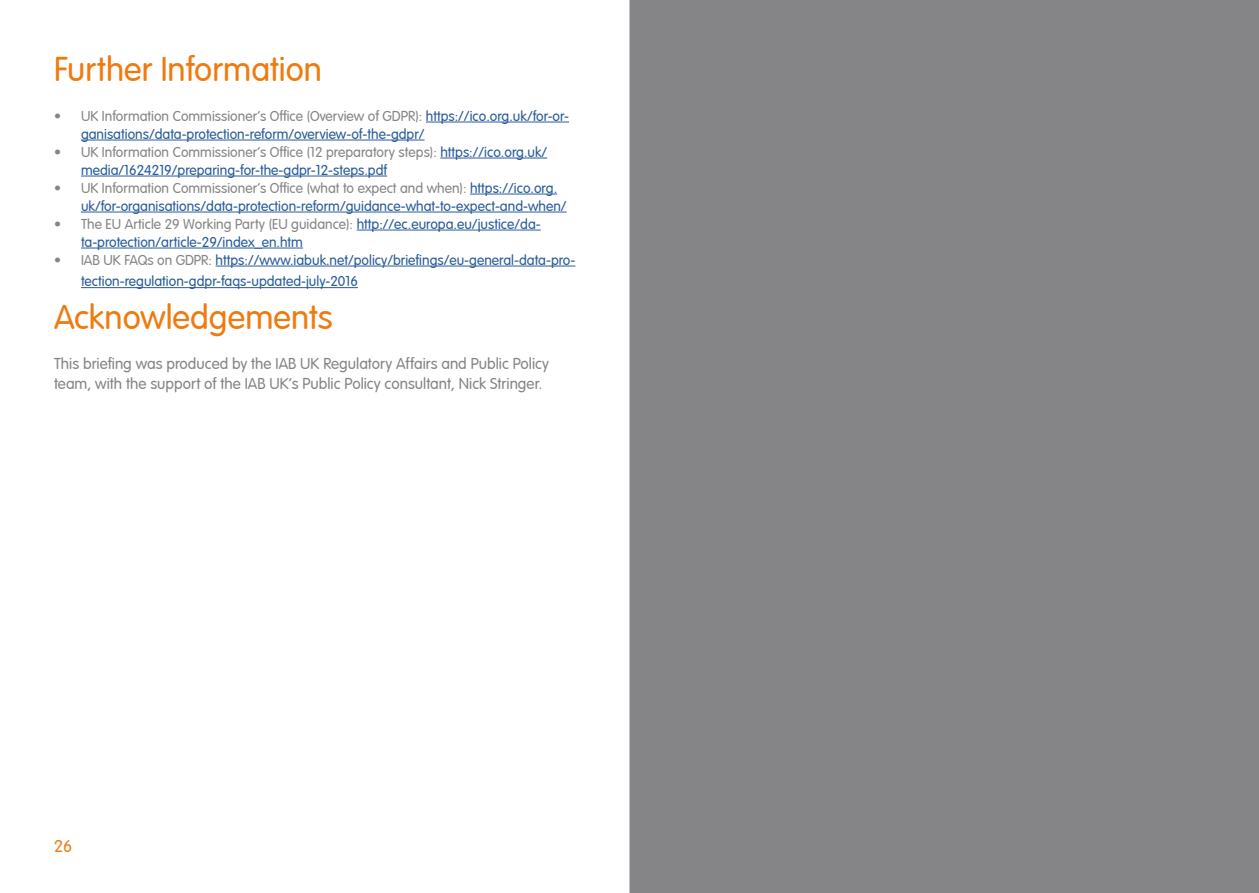
<style>
.page{position:relative;width:1259px;height:893px;background:#fff}
.page>*{position:absolute;margin:0;border:0;box-sizing:border-box;transform-origin:0 0}
.t1{font:300 36px "VAG Rundschrift D";color:#ef7b10}
.t2{font:300 18px "VAG Rundschrift D";color:#ef7b10}
.t3{font:300 16.5px/19.8px "VAG Rundschrift D";color:#858486}
.t4{font:300 15px/18px "VAG Rundschrift D";color:#275b9b}
.s1{color:#858486}
</style>
<div class="page">
<hr style="left:426px;top:122px;width:143px;height:1px;background:#275b9b">
<hr style="left:81px;top:140px;width:343px;height:1px;background:#275b9b">
<hr style="left:440px;top:158px;width:107px;height:1px;background:#275b9b">
<hr style="left:81px;top:176px;width:306px;height:1px;background:#275b9b">
<hr style="left:470px;top:194px;width:87px;height:1px;background:#275b9b">
<hr style="left:81px;top:212px;width:485px;height:1px;background:#275b9b">
<hr style="left:357px;top:230px;width:184px;height:1px;background:#275b9b">
<hr style="left:81px;top:248px;width:222px;height:1px;background:#275b9b">
<hr style="left:216px;top:266px;width:359px;height:1px;background:#275b9b">
<hr style="left:81px;top:287px;width:277px;height:1px;background:#275b9b">
<svg style="left:629px;top:0;width:630px;height:893px;background:#8b8a8c"></svg>
<h1 class="t1" style="left:54px;top:50px;width:269px">Further Information</h1>
<p class="t4" style="left:81px;top:107px;width:489px;text-indent:-27px"><span class="s1">• UK Information Commissioner’s Office (Overview of GDPR):</span> https://ico.org.uk/for-or&shy;ganisations/data-protection-reform/overview-of-the-gdpr/</p>
<p class="t4" style="left:81px;top:143px;width:468px;text-indent:-27px"><span class="s1">• UK Information Commissioner’s Office (12 preparatory steps):</span> https://ico.org.uk/ media/1624219/preparing-for-the-gdpr-12-steps.pdf</p>
<p class="t4" style="left:81px;top:179px;width:487px;text-indent:-27px"><span class="s1">• UK Information Commissioner’s Office (what to expect and when):</span> https://ico.org. uk/for-organisations/data-protection-reform/guidance-what-to-expect-and-when/</p>
<p class="t4" style="left:81px;top:215px;width:461px;text-indent:-27px"><span class="s1">• The EU Article 29 Working Party (EU guidance):</span> http://ec.europa.eu/justice/da&shy;ta-protection/article-29/index_en.htm</p>
<p class="t4" style="left:81px;top:249px;width:496px;line-height:21.6px;text-indent:-27px"><span class="s1">• IAB UK FAQs on GDPR:</span> https://www.iabuk.net/policy/briefings/eu-general-data-pro&shy;tection-regulation-gdpr-faqs-updated-july-2016</p>
<h1 class="t1" style="left:54px;top:298px;width:280px">Acknowledgements</h1>
<p class="t3" style="left:54px;top:354px;width:496px">This briefing was produced by the IAB UK Regulatory Affairs and Public Policy team, with the support of the IAB UK’s Public Policy consultant, Nick Stringer.</p>
<p class="t2" style="left:54px;top:837px;width:20px">26</p>
</div>
